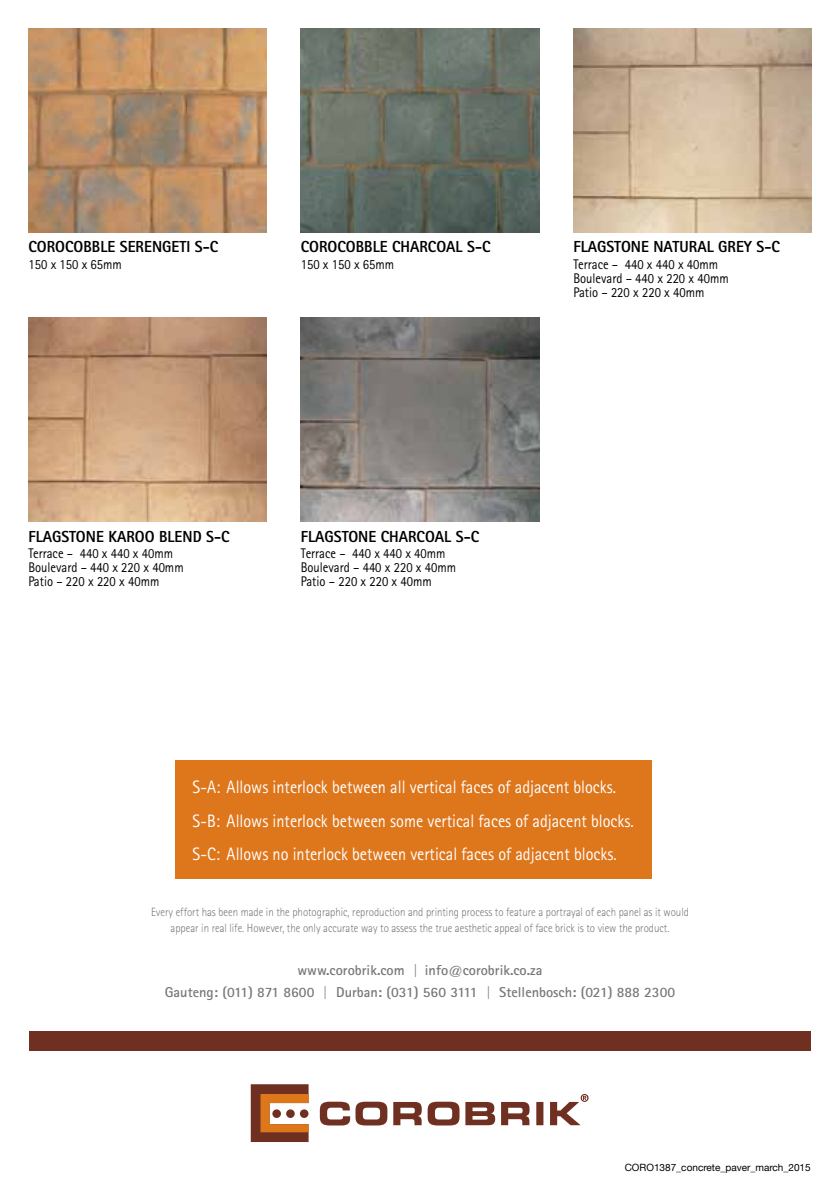
<style>
.page{position:relative;width:840px;height:1191px;background:#fff}
.page>*{position:absolute;margin:0;border:0;box-sizing:border-box;transform-origin:0 0}
.t1{font:18px/33.6px "Rotis Sans Serif";color:#fff;scale:.9 1}
.t2{font:800 16px "Rotis Sans Serif";color:#000;scale:.95 1}
.t3{font:700 14.4px/22.2px "Rotis Sans Serif";color:#77787b;text-align:center}
.t4{font:14px/14px "Rotis Sans Serif";color:#000;scale:.9 1}
.t5{font:300 12px/16px "Rotis Sans Serif";color:#77787b;text-align:center;scale:.9 1}
.t6{font:10px "Helvetica Neue";color:#000}
.s1{font-weight:300}
</style>
<div class="page">
<div style="left:175px;top:760px;width:476px;height:119px;background:#de761c"></div>
<img style="left:28px;top:317px;width:238px;height:205px">
<img style="left:301px;top:317px;width:238px;height:205px">
<img style="left:28px;top:28px;width:238px;height:204px">
<img style="left:300px;top:28px;width:239px;height:204px">
<img style="left:573px;top:28px;width:238px;height:204px">
<svg style="left:320px;top:1094px;width:268px;height:31px"></svg>
<svg style="left:250px;top:1084px;width:58px;height:58px"></svg>
<div style="left:272px;top:1109px;width:9px;height:9px;background:#6f2f21;border-radius:50%"></div>
<div style="left:286px;top:1109px;width:8px;height:9px;background:#6f2f21;border-radius:50%"></div>
<div style="left:300px;top:1109px;width:8px;height:9px;background:#6f2f21;border-radius:50%"></div>
<div style="left:29px;top:1030px;width:781px;height:20px;background:#6f2f21"></div>
<h2 class="t2" style="left:28px;top:237px;width:201px">COROCOBBLE SERENGETI S-C</h2>
<p class="t4" style="left:28px;top:257px;width:105px">150 x 150 x 65mm</p>
<h2 class="t2" style="left:300px;top:237px;width:201px">COROCOBBLE CHARCOAL S-C</h2>
<p class="t4" style="left:300px;top:257px;width:105px">150 x 150 x 65mm</p>
<h2 class="t2" style="left:573px;top:237px;width:219px">FLAGSTONE NATURAL GREY S-C</h2>
<p class="t4" style="left:573px;top:257px;width:174px">Terrace – 440 x 440 x 40mm<br>Boulevard – 440 x 220 x 40mm<br>Patio – 220 x 220 x 40mm</p>
<h2 class="t2" style="left:28px;top:526px;width:213px">FLAGSTONE KAROO BLEND S-C</h2>
<p class="t4" style="left:28px;top:546px;width:174px">Terrace – 440 x 440 x 40mm<br>Boulevard – 440 x 220 x 40mm<br>Patio – 220 x 220 x 40mm</p>
<h2 class="t2" style="left:300px;top:526px;width:189px">FLAGSTONE CHARCOAL S-C</h2>
<p class="t4" style="left:300px;top:546px;width:174px">Terrace – 440 x 440 x 40mm<br>Boulevard – 440 x 220 x 40mm<br>Patio – 220 x 220 x 40mm</p>
<h1 class="t1" style="left:192px;top:770px;width:491px">S-A: Allows interlock between all vertical faces of adjacent blocks.<br>S-B: Allows interlock between some vertical faces of adjacent blocks.<br>S-C: Allows no interlock between vertical faces of adjacent blocks.</h1>
<p class="t5" style="left:151px;top:904px;width:598px">Every effort has been made in the photographic, reproduction and printing process to feature a portrayal of each panel as it would appear in real life. However, the only accurate way to assess the true aesthetic appeal of face brick is to view the product.</p>
<p class="t3" style="left:165px;top:958px;width:511px">www.corobrik.com <span class="s1">|</span> info@corobrik.co.za<br>Gauteng: (011) 871 8600 <span class="s1">|</span> Durban: (031) 560 3111 <span class="s1">|</span> Stellenbosch: (021) 888 2300</p>
<p class="t6" style="left:624px;top:1160px;width:187px">CORO1387_concrete_paver_march_2015</p>
</div>
